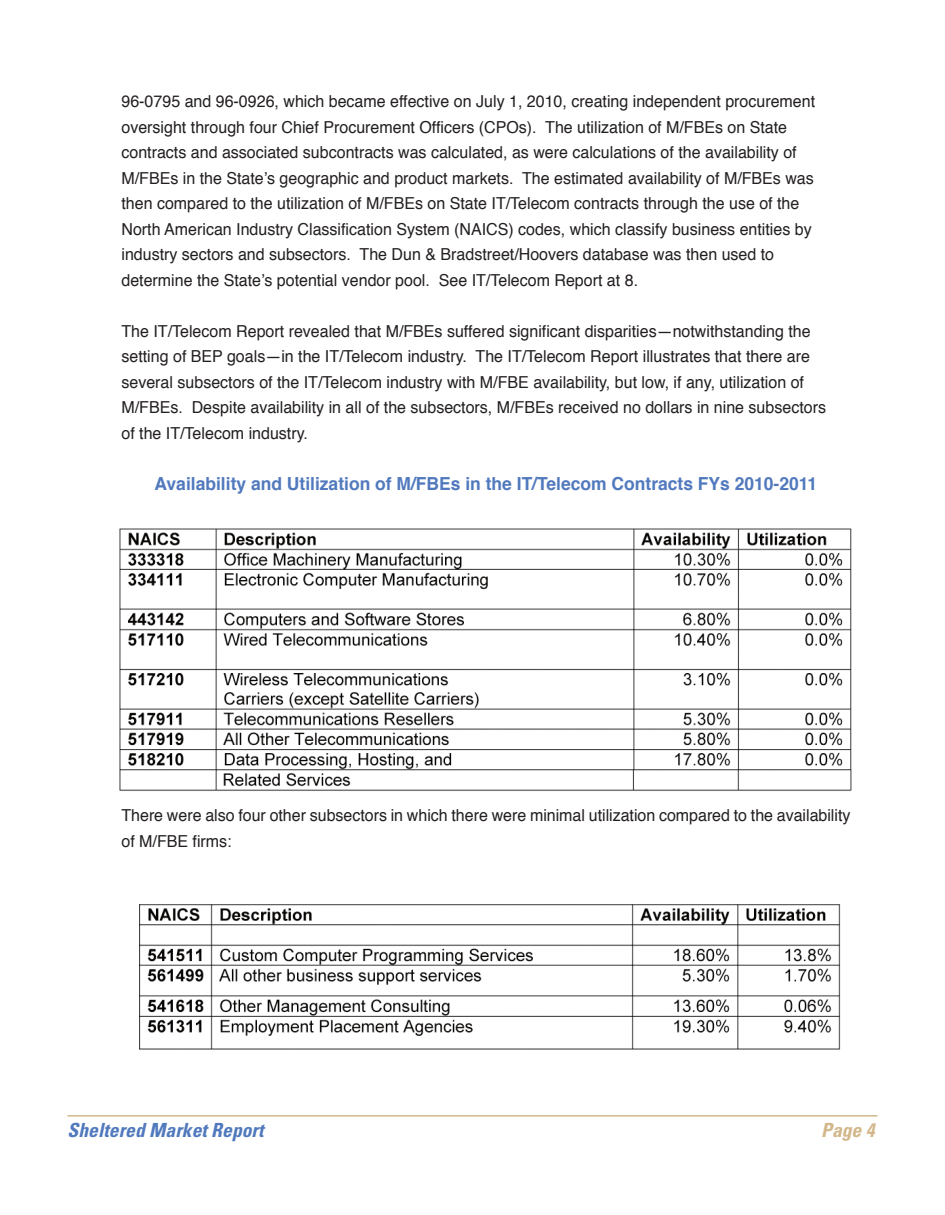
<style>
.page{position:relative;width:945px;height:1215px;background:#fff}
.page>*{position:absolute;margin:0;border:0;box-sizing:border-box;transform-origin:0 0}
.t1{font:italic 700 condensed 19.5px "Univers";letter-spacing:.005em;color:#5179bd}
.t2{font:italic 700 condensed 19.5px "Univers";color:#d2b78a}
.t3{font:700 18px "Helvetica";color:#5179bd}
.t4{font:16.5px/25.5px "Helvetica";color:#231f20}
</style>
<div class="page">
<hr style="left:68px;top:1115px;width:810px;height:2px;background:#d2b78a">
<img style="left:119px;top:528px;width:733px;height:263px">
<img style="left:139px;top:904px;width:702px;height:146px">
<p class="t4" style="left:121px;top:90px;width:695px">96-0795 and 96-0926, which became effective on July 1, 2010, creating independent procurement oversight through four Chief Procurement Officers (CPOs). The utilization of M/FBEs on State contracts and associated subcontracts was calculated, as were calculations of the availability of M/FBEs in the State’s geographic and product markets. The estimated availability of M/FBEs was then compared to the utilization of M/FBEs on State IT/Telecom contracts through the use of the North American Industry Classification System (NAICS) codes, which classify business entities by industry sectors and subsectors. The Dun &amp; Bradstreet/Hoovers database was then used to determine the State’s potential vendor pool. See IT/Telecom Report at 8.</p>
<p class="t4" style="left:121px;top:319px;width:706px">The IT/Telecom Report revealed that M/FBEs suffered significant disparities—notwithstanding the setting of BEP goals—in the IT/Telecom industry. The IT/Telecom Report illustrates that there are several subsectors of the IT/Telecom industry with M/FBE availability, but low, if any, utilization of M/FBEs. Despite availability in all of the subsectors, M/FBEs received no dollars in nine subsectors of the IT/Telecom industry.</p>
<p class="t3" style="left:155px;top:476px;width:664px">Availability and Utilization of M/FBEs in the IT/Telecom Contracts FYs 2010-2011</p>
<p class="t4" style="left:121px;top:804px;width:730px">There were also four other subsectors in which there were minimal utilization compared to the availability of M/FBE firms:</p>
<p class="t1" style="left:68px;top:1123px;width:198px">Sheltered Market Report</p>
<p class="t2" style="left:821px;top:1123px;width:55px">Page 4</p>
</div>
